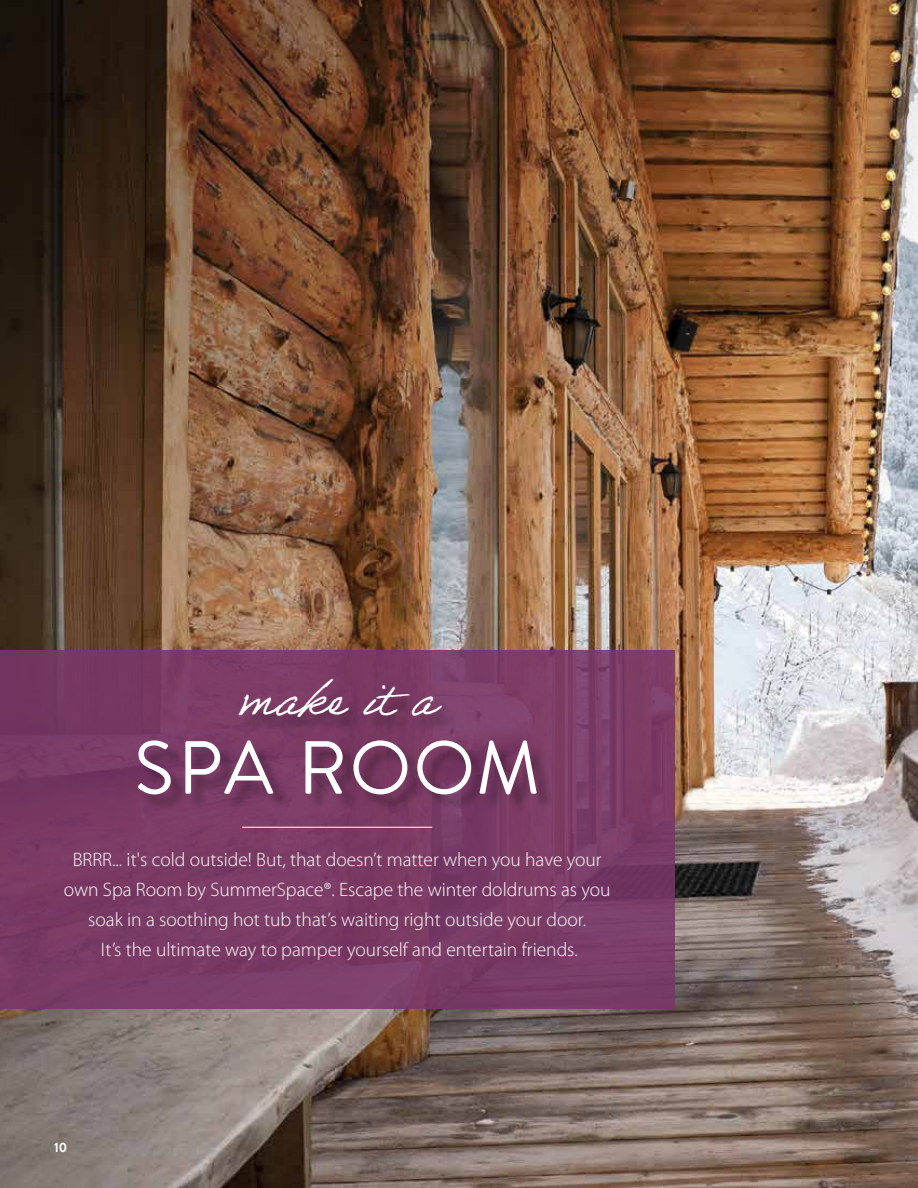
<style>
.page{position:relative;width:918px;height:1188px;background:#fff}
.page>*{position:absolute;margin:0;border:0;box-sizing:border-box;transform-origin:0 0}
.t1{font:75px "Brandon Grotesque";letter-spacing:.03em;color:#fff}
.t2{font:47.25px "Adobe Handwriting Ernie";color:#fff}
.t3{font:300 19.5px/30px "Myriad Pro";color:#fff;text-align:center}
.t4{font:700 13.5px "Brandon Grotesque";color:#fff}
</style>
<div class="page">
<img style="left:0;top:0;width:918px;height:1188px">
<div style="left:0;top:650px;width:675px;height:358px;background:#79366a"></div>
<div style="left:140px;top:743px;width:415px;height:70px;background:#000;opacity:.31"></div>
<div style="left:242px;top:682px;width:218px;height:54px;background:#000;opacity:.31"></div>
<hr style="left:242px;top:827px;width:190px;height:1px;background:#fff">
<h2 class="t2" style="left:238px;top:671px;width:200px">make it a</h2>
<h1 class="t1" style="left:134px;top:716px;width:408px">SPA ROOM</h1>
<p class="t3" style="left:64px;top:844px;width:548px">BRRR... it's cold outside! But, that doesn’t matter when you have your own Spa Room by SummerSpace®. Escape the winter doldrums as you soak in a soothing hot tub that’s waiting right outside your door.<br>It’s the ultimate way to pamper yourself and entertain friends.</p>
<p class="t4" style="left:54px;top:1138px;width:15px">10</p>
</div>
